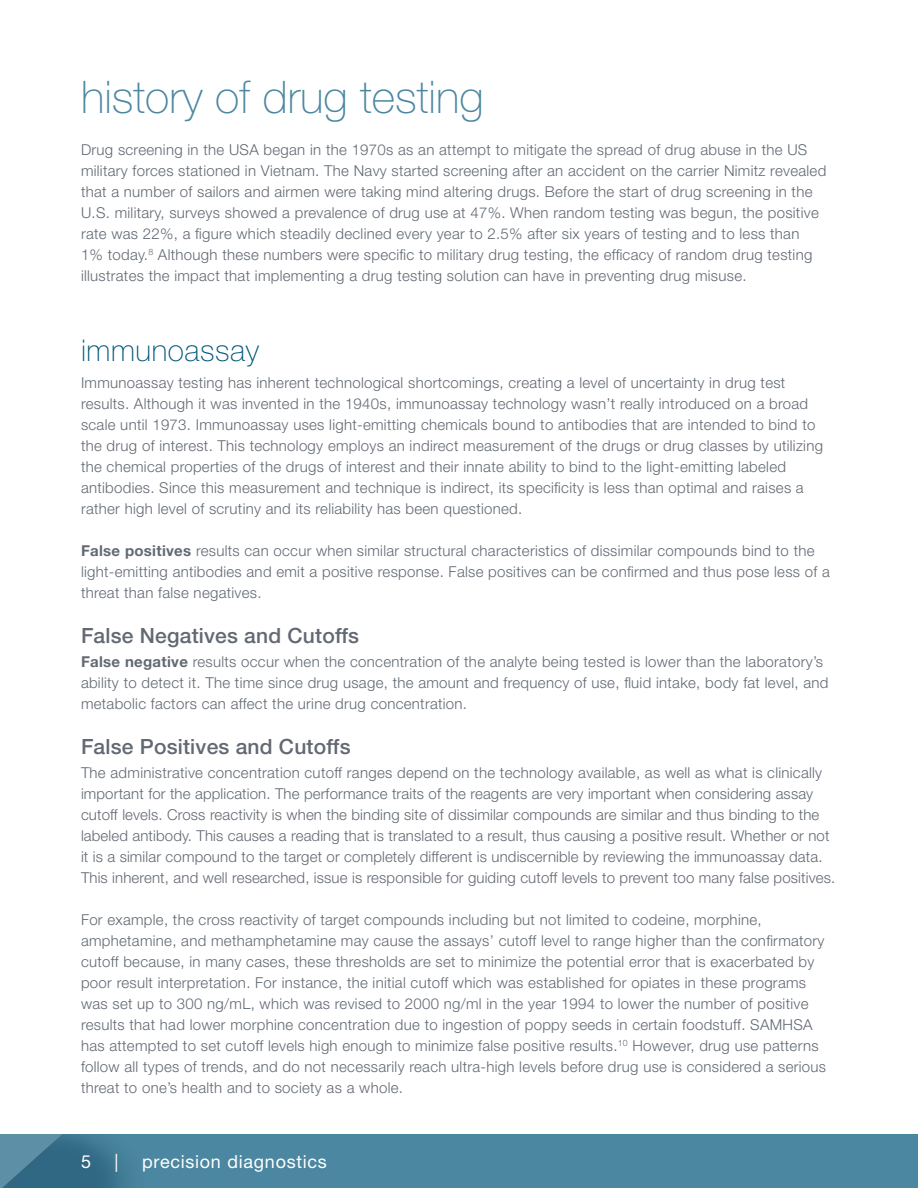
<style>
.page{position:relative;width:918px;height:1188px;background:#fff}
.page>*{position:absolute;margin:0;border:0;box-sizing:border-box;transform-origin:0 0}
.t1{font:100 45px "Helvetica Neue LT Std";color:#4b87a0}
.t2{font:100 30px "Helvetica Neue LT Std";letter-spacing:.02em;color:#015678}
.t3{font:500 21px "Helvetica Neue LT Std";letter-spacing:.01em;color:#626973}
.t4{font:18px "Helvetica Neue LT Std";letter-spacing:.04em;color:#fff}
.t5{font:300 15px/21px "Helvetica Neue LT Std";letter-spacing:.02em;color:#626973}
.s1{font-weight:700}
</style>
<div class="page">
<div style="left:0;top:1134px;width:918px;height:54px;background:#4b87a0"></div>
<svg style="left:0;top:1134px;width:62px;height:54px;background:#477b95"></svg>
<p class="t1" style="left:81px;top:71px;width:404px">history of drug testing</p>
<p class="t5" style="left:81px;top:139px;width:747px">Drug screening in the USA began in the 1970s as an attempt to mitigate the spread of drug abuse in the US military forces stationed in Vietnam. The Navy started screening after an accident on the carrier Nimitz revealed that a number of sailors and airmen were taking mind altering drugs. Before the start of drug screening in the U.S. military, surveys showed a prevalence of drug use at 47%. When random testing was begun, the positive rate was 22%, a figure which steadily declined every year to 2.5% after six years of testing and to less than<br>1% today.<sup>8</sup> Although these numbers were specific to military drug testing, the efficacy of random drug testing illustrates the impact that implementing a drug testing solution can have in preventing drug misuse.</p>
<p class="t2" style="left:81px;top:333px;width:180px">immunoassay</p>
<p class="t5" style="left:81px;top:371px;width:744px">Immunoassay testing has inherent technological shortcomings, creating a level of uncertainty in drug test results. Although it was invented in the 1940s, immunoassay technology wasn’t really introduced on a broad scale until 1973. Immunoassay uses light-emitting chemicals bound to antibodies that are intended to bind to the drug of interest. This technology employs an indirect measurement of the drugs or drug classes by utilizing the chemical properties of the drugs of interest and their innate ability to bind to the light-emitting labeled antibodies. Since this measurement and technique is indirect, its specificity is less than optimal and raises a rather high level of scrutiny and its reliability has been questioned.</p>
<p class="t5" style="left:81px;top:539px;width:750px"><span class="s1">False positives</span> results can occur when similar structural characteristics of dissimilar compounds bind to the light-emitting antibodies and emit a positive response. False positives can be confirmed and thus pose less of a threat than false negatives.</p>
<p class="t3" style="left:81px;top:623px;width:280px">False Negatives and Cutoffs</p>
<p class="t5" style="left:81px;top:650px;width:749px"><span class="s1">False negative</span> results occur when the concentration of the analyte being tested is lower than the laboratory’s ability to detect it. The time since drug usage, the amount and frequency of use, fluid intake, body fat level, and metabolic factors can affect the urine drug concentration.</p>
<p class="t3" style="left:81px;top:734px;width:271px">False Positives and Cutoffs</p>
<p class="t5" style="left:81px;top:761px;width:756px">The administrative concentration cutoff ranges depend on the technology available, as well as what is clinically important for the application. The performance traits of the reagents are very important when considering assay cutoff levels. Cross reactivity is when the binding site of dissimilar compounds are similar and thus binding to the labeled antibody. This causes a reading that is translated to a result, thus causing a positive result. Whether or not it is a similar compound to the target or completely different is undiscernible by reviewing the immunoassay data.<br>This inherent, and well researched, issue is responsible for guiding cutoff levels to prevent too many false positives.</p>
<p class="t5" style="left:81px;top:908px;width:747px">For example, the cross reactivity of target compounds including but not limited to codeine, morphine, amphetamine, and methamphetamine may cause the assays’ cutoff level to range higher than the confirmatory cutoff because, in many cases, these thresholds are set to minimize the potential error that is exacerbated by poor result interpretation. For instance, the initial cutoff which was established for opiates in these programs was set up to 300 ng/mL, which was revised to 2000 ng/ml in the year 1994 to lower the number of positive results that had lower morphine concentration due to ingestion of poppy seeds in certain foodstuff. SAMHSA has attempted to set cutoff levels high enough to minimize false positive results.<sup>10</sup> However, drug use patterns follow all types of trends, and do not necessarily reach ultra-high levels before drug use is considered a serious threat to one’s health and to society as a whole.</p>
<p class="t4" style="left:81px;top:1151px;width:12px">5</p>
<p class="t4" style="left:115px;top:1151px;width:5px">|</p>
<p class="t4" style="left:142px;top:1151px;width:186px">precision diagnostics</p>
</div>
